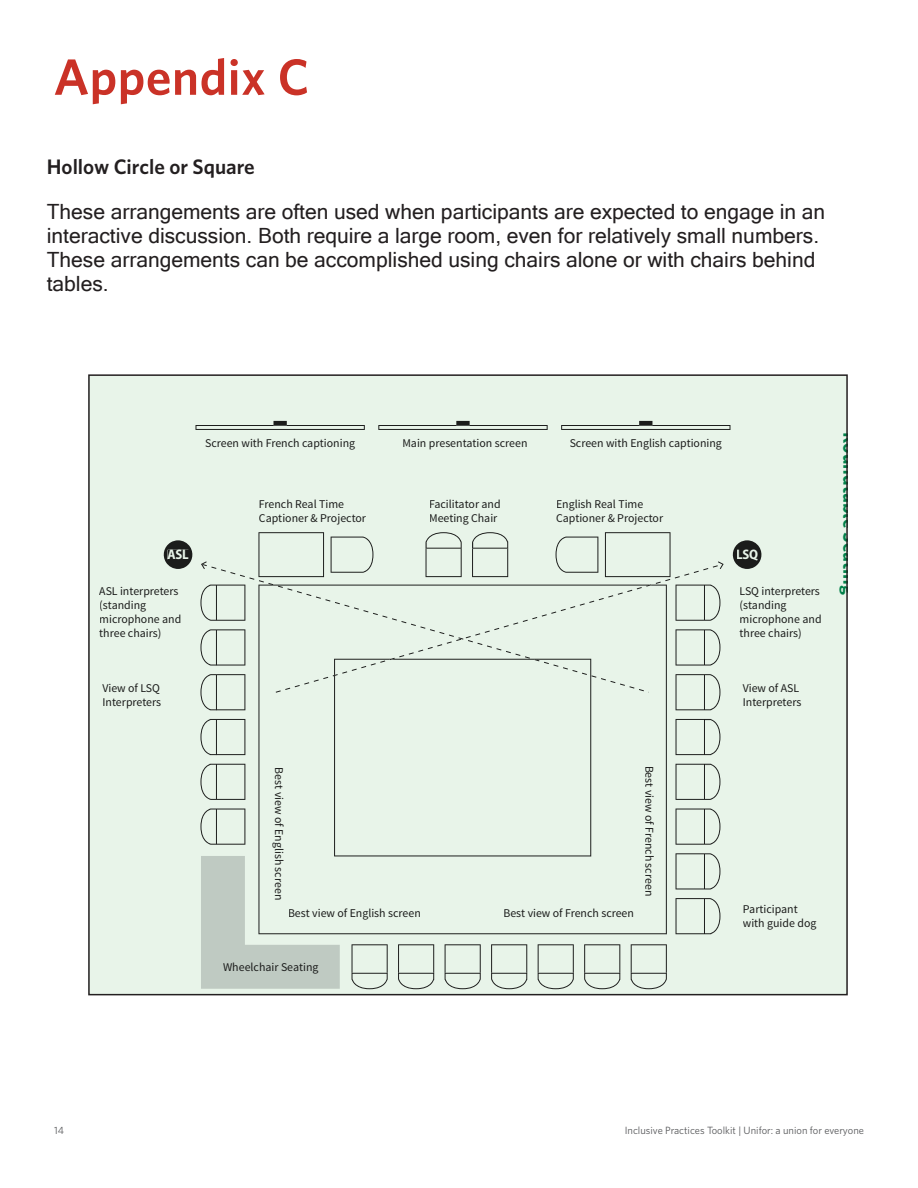
<style>
.page{position:relative;width:918px;height:1188px;background:#fff}
.page>*{position:absolute;margin:0;border:0;box-sizing:border-box;transform-origin:0 0}
.t1{font:600 51px "Whitney";letter-spacing:.01em;color:#ca3227}
.t2{font:21px/24px "Microsoft Sans Serif";color:#231f20}
.t3{font:600 21px "Whitney";color:#231f20}
.t4{font:700 18.6px "Source Sans Pro";color:#018049}
.t5{font:700 semi-condensed 13.8px "Myriad Pro";letter-spacing:-.01em;color:#e8f4e9}
.t6{font:11.85px/14.2px "Source Sans Pro";color:#1b1c1b}
.t7{font:10.5px "Whitney";color:#57585a}
</style>
<div class="page">
<div style="left:89px;top:375px;width:758px;height:620px;background:#e8f4e9"></div>
<svg style="left:201px;top:856px;width:139px;height:133px"></svg>
<div style="left:223px;top:962px;width:95px;height:12px;background:#bfcac2"></div>
<svg style="left:258px;top:693px;width:409px;height:241px"></svg>
<svg style="left:334px;top:693px;width:257px;height:163px"></svg>
<svg style="left:200px;top:593px;width:2px;height:19px"></svg>
<svg style="left:200px;top:638px;width:2px;height:19px"></svg>
<svg style="left:200px;top:683px;width:45px;height:27px"></svg>
<svg style="left:200px;top:719px;width:45px;height:36px"></svg>
<svg style="left:200px;top:764px;width:45px;height:36px"></svg>
<svg style="left:200px;top:809px;width:45px;height:36px"></svg>
<svg style="left:718px;top:591px;width:2px;height:23px"></svg>
<svg style="left:718px;top:636px;width:2px;height:23px"></svg>
<svg style="left:676px;top:681px;width:44px;height:29px"></svg>
<svg style="left:676px;top:719px;width:44px;height:36px"></svg>
<svg style="left:676px;top:764px;width:44px;height:36px"></svg>
<svg style="left:676px;top:809px;width:44px;height:36px"></svg>
<svg style="left:676px;top:853px;width:44px;height:36px"></svg>
<svg style="left:676px;top:898px;width:44px;height:36px"></svg>
<svg style="left:352px;top:944px;width:36px;height:45px"></svg>
<svg style="left:398px;top:944px;width:36px;height:45px"></svg>
<svg style="left:445px;top:944px;width:36px;height:45px"></svg>
<svg style="left:426px;top:532px;width:36px;height:32px"></svg>
<svg style="left:472px;top:532px;width:36px;height:32px"></svg>
<svg style="left:491px;top:944px;width:36px;height:45px"></svg>
<svg style="left:538px;top:944px;width:36px;height:45px"></svg>
<svg style="left:584px;top:944px;width:36px;height:45px"></svg>
<svg style="left:631px;top:944px;width:36px;height:45px"></svg>
<svg style="left:331px;top:537px;width:42px;height:27px"></svg>
<svg style="left:195px;top:421px;width:170px;height:9px"></svg>
<svg style="left:378px;top:421px;width:170px;height:9px"></svg>
<svg style="left:561px;top:421px;width:169px;height:9px"></svg>
<svg style="left:258px;top:532px;width:66px;height:32px"></svg>
<svg style="left:556px;top:537px;width:42px;height:27px"></svg>
<svg style="left:605px;top:532px;width:66px;height:33px"></svg>
<div style="left:273px;top:768px;width:11px;height:131px;background:#e8f4e9"></div>
<div style="left:289px;top:909px;width:131px;height:11px;background:#e8f4e9"></div>
<div style="left:505px;top:909px;width:128px;height:8px;background:#e8f4e9"></div>
<div style="left:645px;top:767px;width:9px;height:128px;background:#e8f4e9"></div>
<svg style="left:202px;top:564px;width:447px;height:129px"></svg>
<svg style="left:201px;top:561px;width:6px;height:8px"></svg>
<svg style="left:276px;top:565px;width:442px;height:128px"></svg>
<svg style="left:718px;top:561px;width:6px;height:8px"></svg>
<svg style="left:163px;top:540px;width:30px;height:29px"></svg>
<div style="left:168px;top:550px;width:20px;height:9px;background:#1b1c1b"></div>
<svg style="left:732px;top:540px;width:30px;height:29px"></svg>
<div style="left:737px;top:550px;width:21px;height:11px;background:#1b1c1b"></div>
<h1 class="t1" style="left:54px;top:43px;width:257px">Appendix C</h1>
<h2 class="t3" style="left:47px;top:153px;width:210px">Hollow Circle or Square</h2>
<p class="t2" style="left:47px;top:199px;width:780px">These arrangements are often used when participants are expected to engage in an interactive discussion. Both require a large room, even for relatively small numbers.<br>These arrangements can be accomplished using chairs alone or with chairs behind tables.</p>
<p class="t6" style="left:205px;top:436px;width:152px">Screen with French captioning</p>
<p class="t6" style="left:402px;top:436px;width:127px">Main presentation screen</p>
<p class="t6" style="left:570px;top:436px;width:154px">Screen with English captioning</p>
<p class="t6" style="left:259px;top:497px;width:109px">French Real Time<br>Captioner &amp; Projector</p>
<p class="t6" style="left:429px;top:497px;width:73px">Facilitator and<br>Meeting Chair</p>
<p class="t6" style="left:556px;top:497px;width:109px">English Real Time<br>Captioner &amp; Projector</p>
<p class="t5" style="left:167px;top:547px;width:23px">ASL</p>
<p class="t5" style="left:736px;top:547px;width:24px">LSQ</p>
<p class="t6" style="left:99px;top:584px;width:83px">ASL interpreters (standing microphone and three chairs)</p>
<p class="t6" style="left:740px;top:584px;width:83px">LSQ interpreters (standing microphone and three chairs)</p>
<p class="t6" style="left:103px;top:681px;width:60px">View of LSQ<br>Interpreters</p>
<p class="t6" style="left:743px;top:681px;width:60px">View of ASL<br>Interpreters</p>
<h3 class="t4" style="left:862px;top:432px;width:164px;rotate:90deg">Roundtable Seating</h3>
<p class="t6" style="left:286px;top:767px;width:134px;rotate:90deg">Best view of English screen</p>
<p class="t6" style="left:288px;top:906px;width:134px">Best view of English screen</p>
<p class="t6" style="left:503px;top:906px;width:132px">Best view of French screen</p>
<p class="t6" style="left:656px;top:766px;width:132px;rotate:90deg">Best view of French screen</p>
<p class="t6" style="left:223px;top:960px;width:97px">Wheelchair Seating</p>
<p class="t6" style="left:743px;top:902px;width:75px">Participant with guide dog</p>
<p class="t7" style="left:54px;top:1123px;width:11px">14</p>
<p class="t7" style="left:625px;top:1123px;width:241px">Inclusive Practices Toolkit | Unifor: a union for everyone</p>
</div>
